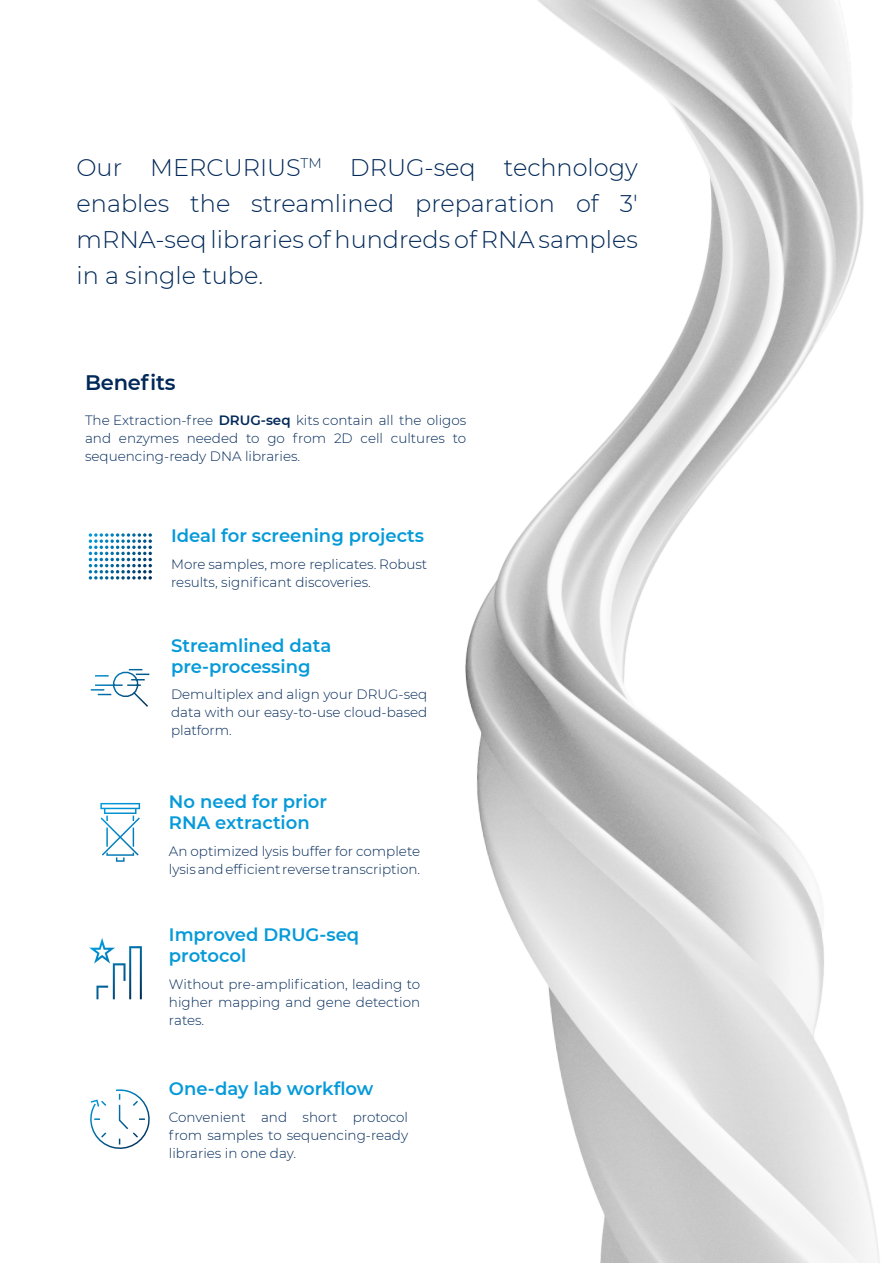
<style>
.page{position:relative;width:893px;height:1263px;background:#fff}
.page>*{position:absolute;margin:0;border:0;box-sizing:border-box;transform-origin:0 0}
.Body{font:300 24px/36px "Montserrat";color:#002858;text-align:justify}
.t1{font:600 21px "Montserrat";letter-spacing:-.01em;color:#002858}
.t2{font:600 18px/21px "Montserrat";color:#069ad9}
.Body-2{font:300 13.5px/18px "Montserrat";color:#002858;text-align:justify}
.s1{font-weight:600}
</style>
<div class="page">
<img style="left:465px;top:0;width:415px;height:1263px">
<svg style="left:89px;top:533px;width:63px;height:16px"></svg>
<svg style="left:90px;top:668px;width:60px;height:39px"></svg>
<svg style="left:100px;top:803px;width:40px;height:59px"></svg>
<svg style="left:90px;top:1089px;width:60px;height:60px"></svg>
<svg style="left:89px;top:938px;width:53px;height:61px"></svg>
<p class="Body" style="left:77px;top:149px;width:563px">Our MERCURIUS<sup>TM</sup> DRUG-seq technology enables the streamlined preparation of 3ʹ mRNA-seq libraries of hundreds of RNA samples in a single tube.</p>
<h2 class="t1" style="left:85px;top:368px;width:92px">Benefits</h2>
<p class="Body-2" style="left:85px;top:411px;width:383px">The Extraction-free <span class="s1">DRUG-seq</span> kits contain all the oligos and enzymes needed to go from 2D cell cultures to sequencing-ready DNA libraries.</p>
<h3 class="t2" style="left:171px;top:524px;width:255px">Ideal for screening projects</h3>
<p class="Body-2" style="left:171px;top:554px;width:258px">More samples, more replicates. Robust results, significant discoveries.</p>
<h3 class="t2" style="left:171px;top:634px;width:162px">Streamlined data pre-processing</h3>
<p class="Body-2" style="left:171px;top:685px;width:258px">Demultiplex and align your DRUG-seq data with our easy-to-use cloud-based platform.</p>
<h3 class="t2" style="left:169px;top:791px;width:160px">No need for prior<br>RNA extraction</h3>
<p class="Body-2" style="left:169px;top:841px;width:253px">An optimized lysis buffer for complete lysis and efficient reverse transcription.</p>
<h3 class="t2" style="left:169px;top:923px;width:192px">Improved DRUG-seq protocol</h3>
<p class="Body-2" style="left:169px;top:974px;width:253px">Without pre-amplification, leading to higher mapping and gene detection rates.</p>
<h3 class="t2" style="left:169px;top:1078px;width:206px">One-day lab workflow</h3>
<p class="Body-2" style="left:169px;top:1108px;width:241px">Convenient and short protocol from samples to sequencing-ready libraries in one day.</p>
</div>
